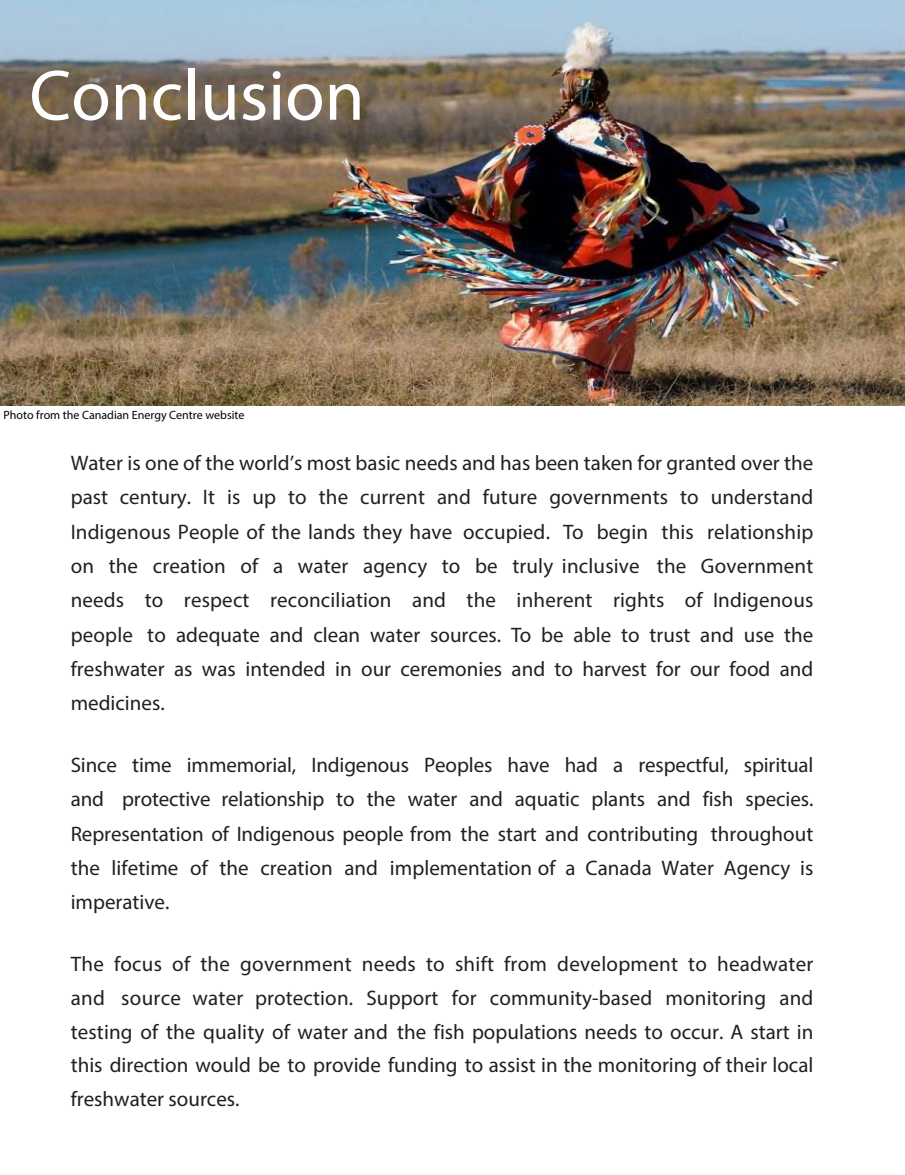
<style>
.page{position:relative;width:905px;height:1175px;background:#fff}
.page>*{position:absolute;margin:0;border:0;box-sizing:border-box;transform-origin:0 0}
.t1{font:72px "Myriad Pro";color:#fff}
.t2{font:21px/34.3px "Myriad Pro";color:#221f1f;text-align:justify}
.t3{font:12px "Myriad Pro";color:#000}
</style>
<div class="page">
<img style="left:0;top:0;width:904px;height:405px">
<h1 class="t1" style="left:29px;top:51px;width:337px">Conclusion</h1>
<p class="t3" style="left:4px;top:407px;width:242px">Photo from the Canadian Energy Centre website</p>
<p class="t2" style="left:71px;top:445px;width:744px">Water is one of the world’s most basic needs and has been taken for granted over the past century. It is up to the current and future governments to understand Indigenous People of the lands they have occupied. To begin this relationship on the creation of a water agency to be truly inclusive the Government needs to respect reconciliation and the inherent rights of Indigenous people to adequate and clean water sources. To be able to trust and use the freshwater as was intended in our ceremonies and to harvest for our food and medicines.</p>
<p class="t2" style="left:71px;top:747px;width:744px">Since time immemorial, Indigenous Peoples have had a respectful, spiritual and protective relationship to the water and aquatic plants and fish species.<br>Representation of Indigenous people from the start and contributing throughout the lifetime of the creation and implementation of a Canada Water Agency is imperative.</p>
<p class="t2" style="left:71px;top:946px;width:744px;line-height:33.9px">The focus of the government needs to shift from development to headwater and source water protection. Support for community-based monitoring and testing of the quality of water and the fish populations needs to occur. A start in this direction would be to provide funding to assist in the monitoring of their local freshwater sources.</p>
</div>
